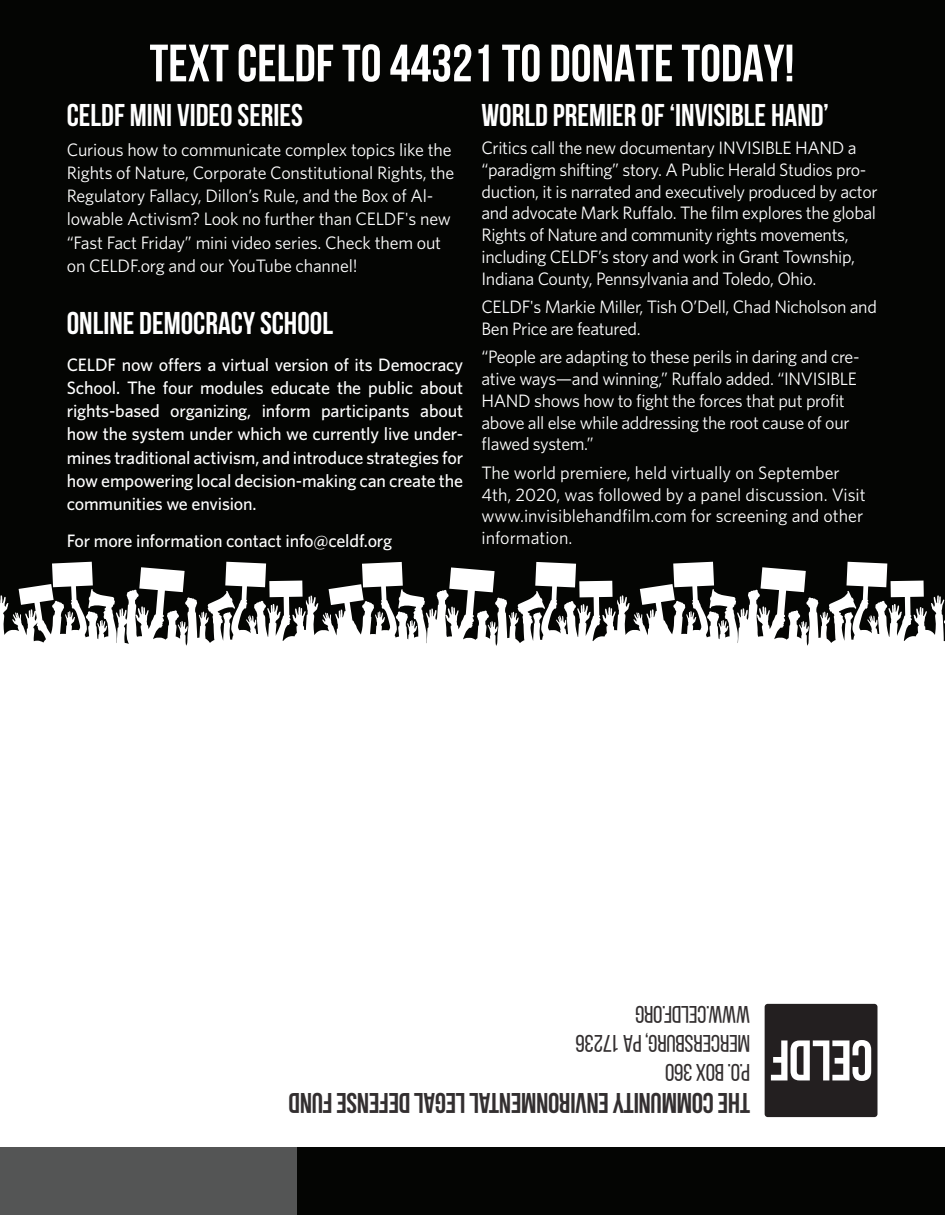
<style>
.page{position:relative;width:945px;height:1215px;background:#fff}
.page>*{position:absolute;margin:0;border:0;box-sizing:border-box;transform-origin:0 0}
.Title_1{font:700 52.5px "Bebas Neue";color:#fff}
.Small_Caps{font:700 31.5px "Bebas Neue";color:#fff}
.t1{font:700 28.5px "Bebas Neue";letter-spacing:-.01em;color:#332f30}
.t2{font:24px "Bebas Neue";letter-spacing:-.01em;color:#332f30}
.Small_Caps-2{font:18px/21.8px "Whitney";letter-spacing:-.02em;color:#fff}
.t3{font:500 18px/23.2px "Whitney";letter-spacing:-.01em;color:#fff;text-align:justify}
.Small_Caps-3{font:18px/21.8px "Whitney";color:#fff}
</style>
<div class="page">
<div style="left:0;top:1148px;width:945px;height:67px;background:#040503"></div>
<div style="left:0;top:1148px;width:297px;height:67px;background:#545555"></div>
<div style="left:0;top:0;width:945px;height:655px;background:#040503"></div>
<svg style="left:765px;top:1004px;width:113px;height:113px;background:#484445"></svg>
<svg style="left:0;top:562px;width:945px;height:93px;fill:#fff"></svg>
<p class="Title_1" style="left:150px;top:34px;width:646px">TEXT CELDF TO 44321 TO DONATE TODAY!</p>
<p class="Small_Caps" style="left:482px;top:97px;width:349px">WORLD PREMIER OF ‘INVISIBLE HAND’</p>
<p class="Small_Caps-2" style="left:482px;top:136px;width:398px">Critics call the new documentary INVISIBLE HAND a “paradigm shifting” story. A Public Herald Studios pro&shy;duction, it is narrated and executively produced by actor and advocate Mark Ruffalo. The film explores the global Rights of Nature and community rights movements, including CELDF’s story and work in Grant Township, Indiana County, Pennsylvania and Toledo, Ohio.</p>
<p class="Small_Caps-2" style="left:482px;top:295px;width:397px">CELDF's Markie Miller, Tish O’Dell, Chad Nicholson and<br>Ben Price are featured.</p>
<p class="Small_Caps-2" style="left:482px;top:346px;width:380px">“People are adapting to these perils in daring and cre&shy;ative ways—and winning,” Ruffalo added. “INVISIBLE HAND shows how to fight the forces that put profit above all else while addressing the root cause of our flawed system.”</p>
<p class="Small_Caps-3" style="left:482px;top:461px;width:386px">The world premiere, held virtually on September 4th, 2020, was followed by a panel discussion. Visit www.invisiblehandfilm.com for screening and other information.</p>
<p class="Small_Caps" style="left:67px;top:97px;width:238px">CELDF MINI VIDEO SERIES</p>
<p class="Small_Caps-2" style="left:67px;top:137px;width:389px;line-height:23.2px">Curious how to communicate complex topics like the Rights of Nature, Corporate Constitutional Rights, the Regulatory Fallacy, Dillon’s Rule, and the Box of Al&shy;lowable Activism? Look no further than CELDF's new “Fast Fact Friday” mini video series. Check them out on CELDF.org and our YouTube channel!</p>
<p class="Small_Caps" style="left:67px;top:306px;width:268px">ONLINE DEMOCRACY SCHOOL</p>
<p class="t3" style="left:67px;top:353px;width:398px">CELDF now offers a virtual version of its Democracy School. The four modules educate the public about rights-based organizing, inform participants about how the system under which we currently live under&shy;mines traditional activism, and introduce strategies for how empowering local decision-making can create the communities we envision.</p>
<p class="t3" style="left:67px;top:529px;width:327px">For more information contact info@celdf.org</p>
<p class="t2" style="left:750px;top:1028px;width:116px;rotate:-180deg">www.celdf.org</p>
<p class="t2" style="left:750px;top:1056px;width:176px;rotate:-180deg">Mercersburg, PA 17236</p>
<p class="t2" style="left:750px;top:1085px;width:86px;rotate:-180deg">P.O. Box 360</p>
<p class="t1" style="left:750px;top:1118px;width:463px;rotate:-180deg">THE COMMUNITY ENVIRONMENTAL LEGAL DEFENSE FUND</p>
</div>
